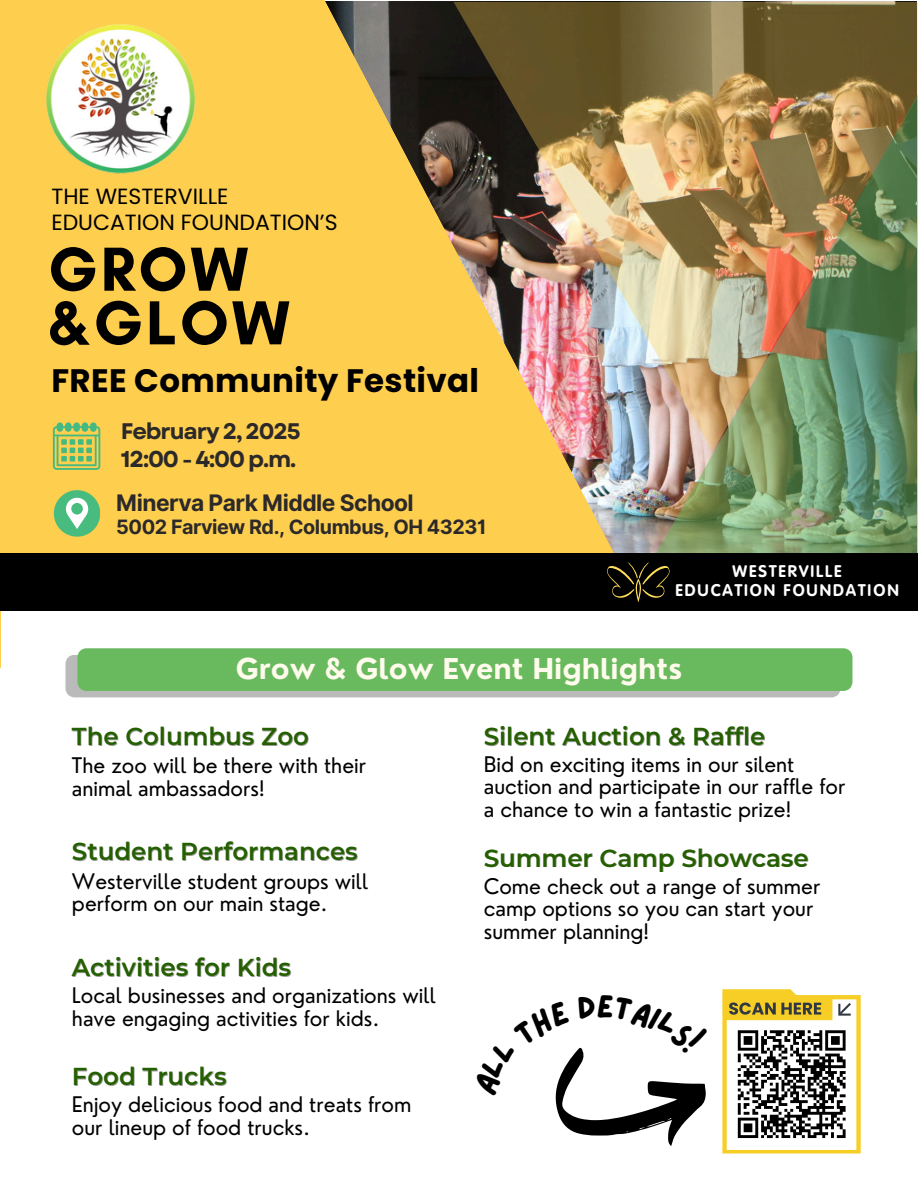
<style>
.page{position:relative;width:918px;height:1188px;background:#fff}
.page>*{position:absolute;margin:0;border:0;box-sizing:border-box;transform-origin:0 0}
.t1{font:700 63.3px/53.7px "Glacial Indifference";letter-spacing:.05em;color:#000}
.t2{font:700 32.55px "Poppins";letter-spacing:.01em;color:#000}
.t3{font:700 27.9px "Nourd";color:#fffbec}
.t4{font:600 24.45px "Montserrat";color:#256000}
.t5{font:700 22.95px "Garet";color:#2b2929}
.t6{font:700 22.8px "Inter";letter-spacing:-.025em;color:#2b2929}
.t7{font:700 22.5px "Garet";letter-spacing:-.05em;color:#2b2929}
.t8{font:22.05px/25.8px "Poppins";color:#000}
.t9{font:21px/22.5px "Nourd";color:#000}
.t10{font:700 19.8px "Inter";letter-spacing:-.02em;color:#2b2929}
.t11{font:700 16.5px "VAG Rounded Next";letter-spacing:.115em;color:#fff}
</style>
<div class="page">
<img style="left:635px;top:1px;width:283px;height:552px">
<img style="left:0;top:0;width:635px;height:669px">
<img style="left:5px;top:0;width:222px;height:211px">
<div style="left:1px;top:561px;width:917px;height:627px;background:#fff"></div>
<svg style="left:54px;top:490px;width:46px;height:46px;background:#8aca89"></svg>
<svg style="left:53px;top:422px;width:47px;height:48px;background:#a1c367"></svg>
<div style="left:0;top:553px;width:918px;height:58px;background:#000"></div>
<svg style="left:66px;top:648px;width:786px;height:49px;background:#75ba6c"></svg>
<svg style="left:607px;top:562px;width:63px;height:40px"></svg>
<svg style="left:722px;top:989px;width:139px;height:164px"></svg>
<svg style="left:555px;top:1047px;width:151px;height:99px"></svg>
<h1 class="t8" style="left:51px;top:184px;width:288px">THE WESTERVILLE<br>EDUCATION FOUNDATION’S</h1>
<h6 class="t1" style="left:48px;top:242px;width:243px">GROW &amp;GLOW</h6>
<h1 class="t2" style="left:51px;top:358px;width:429px">FREE Community Festival</h1>
<p class="t7" style="left:121px;top:415px;width:181px">February 2, 2025</p>
<h2 class="t5" style="left:121px;top:443px;width:177px">12:00 - 4:00 p.m.</h2>
<h5 class="t6" style="left:116px;top:489px;width:299px">Minerva Park Middle School</h5>
<h5 class="t10" style="left:116px;top:515px;width:372px">5002 Farview Rd., Columbus, OH 43231</h5>
<p class="t11" style="left:732px;top:559px;width:111px">WESTERVILLE</p>
<h5 class="t11" style="left:675px;top:579px;width:225px">EDUCATION FOUNDATION</h5>
<h5 class="t3" style="left:236px;top:651px;width:448px">Grow &amp; Glow Event Highlights</h5>
<p class="t4" style="left:72px;top:721px;width:238px">The Columbus Zoo</p>
<h5 class="t9" style="left:72px;top:754px;width:296px">The zoo will be there with their animal ambassadors!</h5>
<p class="t4" style="left:72px;top:837px;width:287px">Student Performances</p>
<p class="t9" style="left:72px;top:869px;width:298px">Westerville student groups will</p>
<h5 class="t9" style="left:72px;top:892px;width:257px">perform on our main stage.</h5>
<h4 class="t4" style="left:72px;top:953px;width:221px">Activities for Kids</h4>
<p class="t9" style="left:72px;top:984px;width:366px">Local businesses and organizations will have engaging activities for kids.</p>
<p class="t4" style="left:72px;top:1062px;width:156px">Food Trucks</p>
<p class="t9" style="left:72px;top:1093px;width:341px">Enjoy delicious food and treats from</p>
<p class="t9" style="left:72px;top:1116px;width:240px">our lineup of food trucks.</p>
<p class="t4" style="left:484px;top:721px;width:283px">Silent Auction &amp; Raffle</p>
<h5 class="t9" style="left:484px;top:753px;width:363px">Bid on exciting items in our silent auction and participate in our raffle for a chance to win a fantastic prize!</h5>
<h5 class="t4" style="left:484px;top:843px;width:326px">Summer Camp Showcase</h5>
<p class="t9" style="left:484px;top:875px;width:338px">Come check out a range of summer camp options so you can start your summer planning!</p>
</div>
